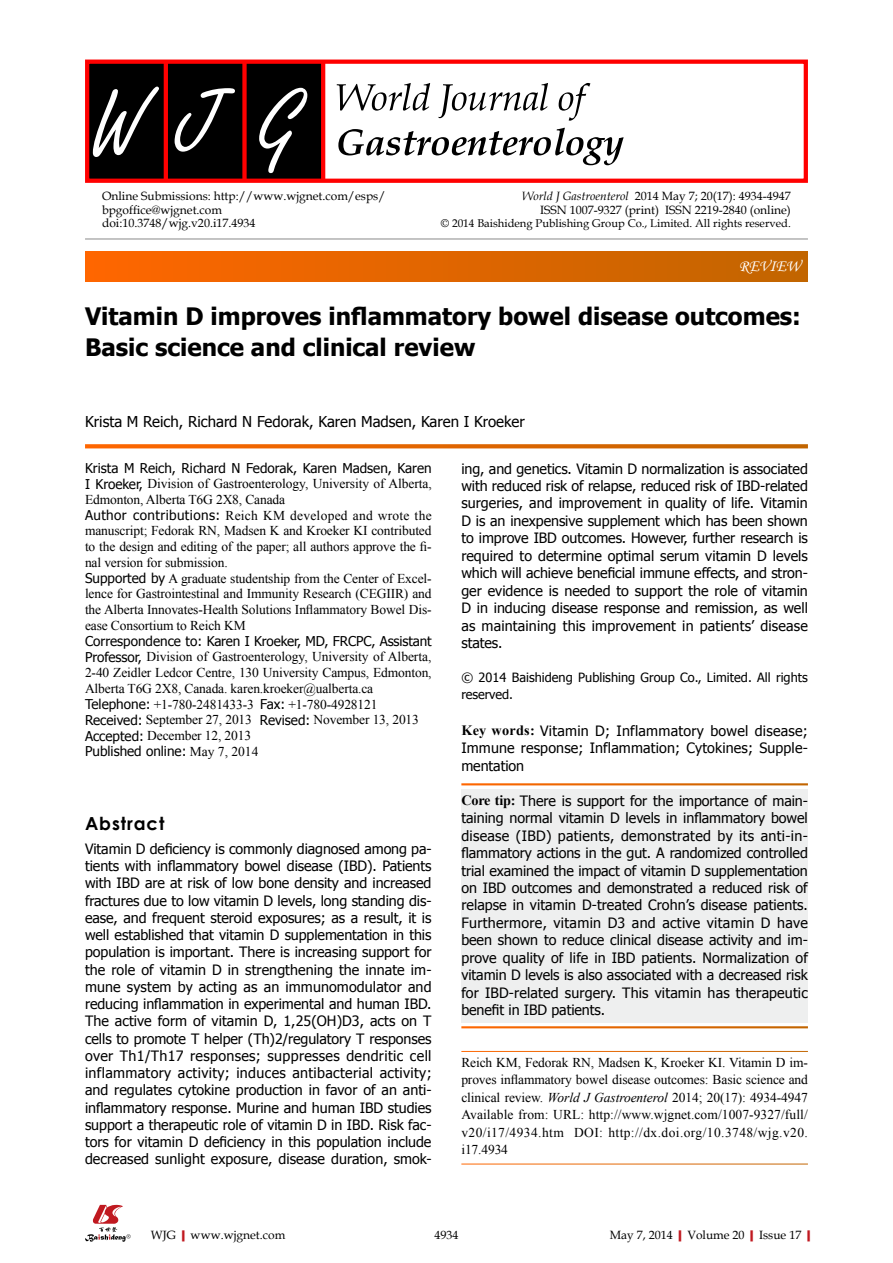
<style>
.page{position:relative;width:893px;height:1263px;background:#fff}
.page>*{position:absolute;margin:0;border:0;box-sizing:border-box;transform-origin:0 0}
.t1{font:700 24px/31.5px "Tahoma";color:#000}
.t2{font:700 18px "Century Gothic";letter-spacing:.05em;color:#000}
.t3{font:16.5px "Monotype Corsiva";color:#fff}
.t4{font:15px "Tahoma";color:#000}
.t5{font:14.25px/17.5px "Tahoma";letter-spacing:.01em;color:#000;text-align:justify}
.t6{font:13.5px/15.8px "Times New Roman";letter-spacing:-.01em;color:#000}
.t7{font:13.5px "Tahoma";color:#000}
.t8{font:12.75px/17.4px "Tahoma";color:#000}
.t9{font:12px/13.5px "Book Antiqua";color:#000}
.t10{font:11.25px "Book Antiqua";color:#000}
.s1{font-style:italic}
.s2{font-family:"Tahoma"}
.s3{font-family:"Times New Roman"}
.s4{font-family:"Times New Roman";font-weight:700}
.s5{font-weight:700;color:#c01920}
</style>
<div class="page">
<div style="left:85px;top:252px;width:723px;height:29px;background:linear-gradient(to right,#f60,#c16500)"></div>
<hr style="left:85px;top:239px;width:723px;height:1px;background:#898989">
<div style="left:87px;top:61px;width:236px;height:121px;background:#000"></div>
<hr style="left:164px;top:61px;width:4px;height:121px;background:#f00">
<div style="left:242px;top:61px;width:5px;height:121px;background:#f00"></div>
<hr style="left:321px;top:61px;width:4px;height:121px;background:#f00">
<div style="left:85px;top:60px;width:723px;height:123px;border:4px solid #f00"></div>
<svg style="left:259px;top:88px;width:48px;height:85px"></svg>
<svg style="left:175px;top:88px;width:60px;height:64px"></svg>
<svg style="left:93px;top:87px;width:66px;height:70px"></svg>
<svg style="left:337px;top:83px;width:253px;height:38px"></svg>
<svg style="left:338px;top:128px;width:286px;height:37px"></svg>
<svg style="left:85px;top:1205px;width:46px;height:37px"></svg>
<svg style="left:85px;top:444px;width:723px;height:4px;background:#e16d0d"></svg>
<div style="left:461px;top:789px;width:347px;height:234px;background:#eeefef"></div>
<p class="t9" style="left:102px;top:189px;width:285px">Online Submissions: http://www.wjgnet.com/esps/ bpgoffice@wjgnet.com<br>doi:10.3748/wjg.v20.i17.4934</p>
<p class="t9" style="left:522px;top:189px;width:270px;text-align:right"><span class="s1">World J Gastroenterol</span> 2014 May 7; 20(17): 4934-4947<br>ISSN 1007-9327 (print) ISSN 2219-2840 (online)</p>
<p class="t10" style="left:441px;top:215px;width:352px">© 2014 Baishideng Publishing Group Co., Limited. All rights reserved.</p>
<p class="t3" style="left:739px;top:256px;width:63px">REVIEW</p>
<h1 class="t1" style="left:85px;top:298px;width:717px">Vitamin D improves inflammatory bowel disease outcomes:<br>Basic science and clinical review</h1>
<p class="t4" style="left:85px;top:412px;width:441px">Krista M Reich, Richard N Fedorak, Karen Madsen, Karen I Kroeker</p>
<p class="t7" style="left:85px;top:459px;width:348px">Krista M Reich, Richard N Fedorak, Karen Madsen, Karen</p>
<p class="t6" style="left:85px;top:476px;width:348px"><span class="s2">I Kroeker,</span> Division of Gastroenterology, University of Alberta, Edmonton, Alberta T6G 2X8, Canada<br><span class="s2">Author contributions:</span> Reich KM developed and wrote the manuscript; Fedorak RN, Madsen K and Kroeker KI contributed to the design and editing of the paper; all authors approve the fi&shy;nal version for submission.<br><span class="s2">Supported by</span> A graduate studentship from the Center of Excel&shy;lence for Gastrointestinal and Immunity Research (CEGIIR) and the Alberta Innovates-Health Solutions Inflammatory Bowel Dis&shy;ease Consortium to Reich KM</p>
<p class="t7" style="left:85px;top:632px;width:348px">Correspondence to: Karen I Kroeker, MD, FRCPC, Assistant</p>
<p class="t6" style="left:85px;top:649px;width:348px"><span class="s2">Professor,</span> Division of Gastroenterology, University of Alberta, 2-40 Zeidler Ledcor Centre, 130 University Campus, Edmonton, Alberta T6G 2X8, Canada. karen.kroeker@ualberta.ca <span class="s2">Telephone:</span> +1-780-2481433-3 <span class="s2">Fax:</span> +1-780-4928121<br><span class="s2">Received:</span> September 27, 2013 <span class="s2">Revised:</span> November 13, 2013<br><span class="s2">Accepted:</span> December 12, 2013</p>
<p class="t7" style="left:85px;top:742px;width:175px">Published online: <span class="s3">May 7, 2014</span></p>
<p class="t5" style="left:461px;top:459px;width:348px">ing, and genetics. Vitamin D normalization is associated with reduced risk of relapse, reduced risk of IBD-related surgeries, and improvement in quality of life. Vitamin D is an inexpensive supplement which has been shown to improve IBD outcomes. However, further research is required to determine optimal serum vitamin D levels which will achieve beneficial immune effects, and stron&shy;ger evidence is needed to support the role of vitamin D in inducing disease response and remission, as well as maintaining this improvement in patients’ disease states.</p>
<p class="t8" style="left:461px;top:668px;width:348px">© 2014 Baishideng Publishing Group Co., Limited. All rights reserved.</p>
<p class="t5" style="left:461px;top:721px;width:348px"><span class="s4">Key words:</span> Vitamin D; Inflammatory bowel disease; Immune response; Inflammation; Cytokines; Supple&shy;mentation</p>
<p class="t5" style="left:461px;top:791px;width:348px"><span class="s4">Core tip:</span> There is support for the importance of main&shy;taining normal vitamin D levels in inflammatory bowel disease (IBD) patients, demonstrated by its anti-in&shy;flammatory actions in the gut. A randomized controlled trial examined the impact of vitamin D supplementation on IBD outcomes and demonstrated a reduced risk of relapse in vitamin D-treated Crohn’s disease patients.<br>Furthermore, vitamin D3 and active vitamin D have been shown to reduce clinical disease activity and im&shy;prove quality of life in IBD patients. Normalization of vitamin D levels is also associated with a decreased risk for IBD-related surgery. This vitamin has therapeutic benefit in IBD patients.</p>
<p class="t6" style="left:461px;top:1053px;width:348px;line-height:17.4px;text-align:justify">Reich KM, Fedorak RN, Madsen K, Kroeker KI. Vitamin D im&shy;proves inflammatory bowel disease outcomes: Basic science and clinical review. <span class="s1">World J Gastroenterol</span> 2014; 20(17): 4934-4947<br>Available from: URL: http://www.wjgnet.com/1007-9327/full/ v20/i17/4934.htm DOI: http://dx.doi.org/10.3748/wjg.v20. i17.4934</p>
<p class="t2" style="left:85px;top:810px;width:81px">Abstract</p>
<p class="t5" style="left:85px;top:839px;width:348px">Vitamin D deficiency is commonly diagnosed among pa&shy;tients with inflammatory bowel disease (IBD). Patients with IBD are at risk of low bone density and increased fractures due to low vitamin D levels, long standing dis&shy;ease, and frequent steroid exposures; as a result, it is well established that vitamin D supplementation in this population is important. There is increasing support for the role of vitamin D in strengthening the innate im&shy;mune system by acting as an immunomodulator and reducing inflammation in experimental and human IBD.<br>The active form of vitamin D, 1,25(OH)D3, acts on T cells to promote T helper (Th)2/regulatory T responses over Th1/Th17 responses; suppresses dendritic cell inflammatory activity; induces antibacterial activity; and regulates cytokine production in favor of an anti&shy;inflammatory response. Murine and human IBD studies support a therapeutic role of vitamin D in IBD. Risk fac&shy;tors for vitamin D deficiency in this population include decreased sunlight exposure, disease duration, smok-</p>
<p class="t9" style="left:151px;top:1227px;width:136px">WJG<span class="s5">|</span>www.wjgnet.com</p>
<p class="t9" style="left:434px;top:1227px;width:25px">4934</p>
<p class="t9" style="left:610px;top:1227px;width:208px">May 7, 2014<span class="s5">|</span>Volume 20<span class="s5">|</span>Issue 17<span class="s5">|</span></p>
</div>
